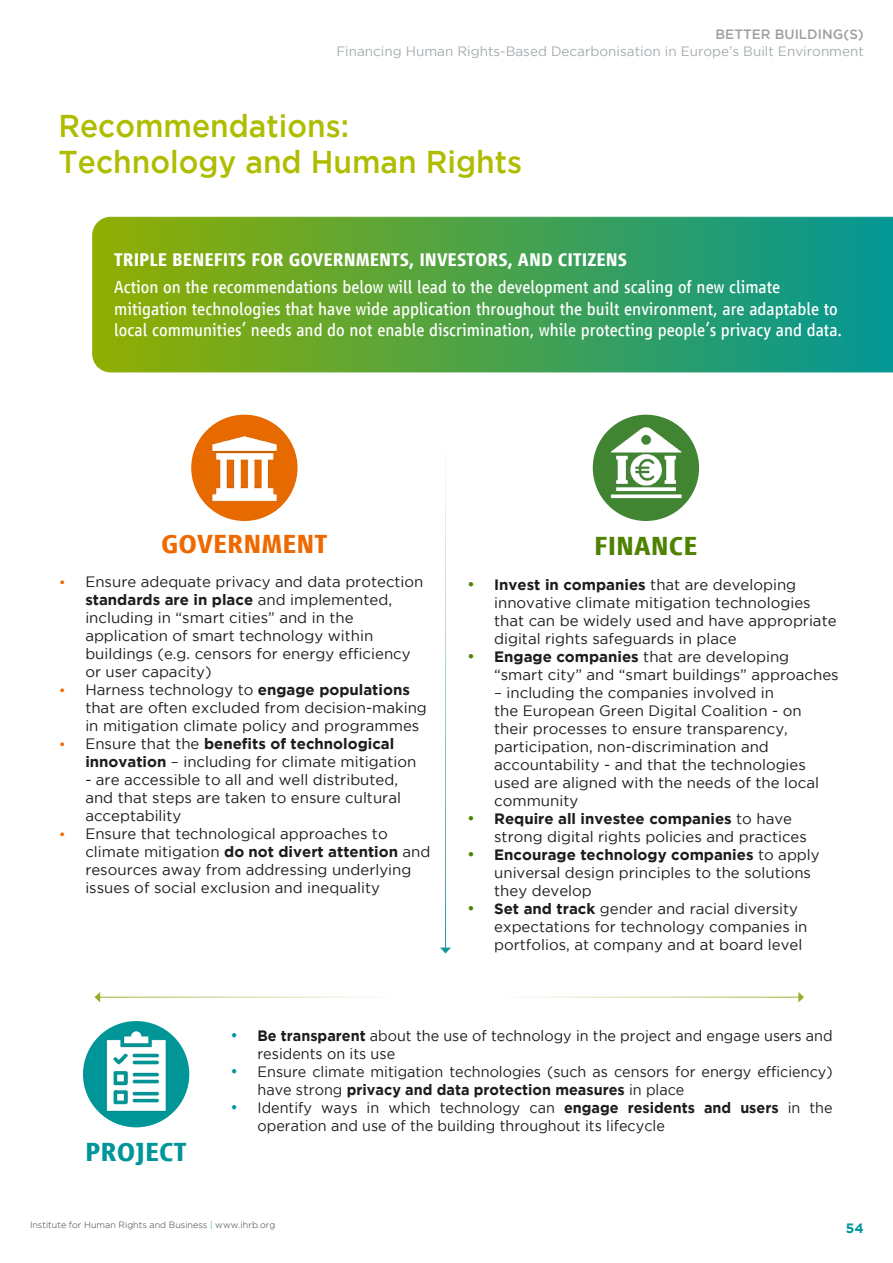
<style>
.page{position:relative;width:893px;height:1263px;background:#fff}
.page>*{position:absolute;margin:0;border:0;box-sizing:border-box;transform-origin:0 0}
.Heading_2{font:500 31.5px/36px "Gotham";color:#afbd00;scale:.95 1}
.t1{font:700 27px "Vialog LT Com";color:#ee6900}
.t2{font:700 27px "Vialog LT Com";color:#009699}
.t3{font:700 27px "Vialog LT Com";color:#4e8200}
.t4{font:700 18.9px "Vialog LT Com";color:#fff;scale:.95 1}
.t5{font:18px/21.6px "Vialog LT Com";color:#fff}
.t6{font:15px/18px "Gotham";color:#1d1d1b}
.t7{font:15px/18px "Gotham";color:#1d1d1b;scale:.96 1}
.t8{font:13.5px "Gotham";color:#a5acb0}
.t9{font:500 13.5px "Gotham";color:#9da0a2}
.t10{font:700 13.5px "Gotham";color:#009699}
.t11{font:300 9px "Gotham";color:#323c3f}
.s1{font-family:"Vialog LT Com";color:#ee6900}
.s2{font-weight:700}
.s3{font-size:16.5px;color:#4e8200}
.s4{font-size:16.5px;color:#009699}
.s5{color:#009699}
</style>
<div class="page">
<svg style="left:92px;top:217px;width:801px;height:155px;background:#4aa24a"></svg>
<svg style="left:440px;top:947px;width:11px;height:6px"></svg>
<svg style="left:798px;top:992px;width:6px;height:10px"></svg>
<svg style="left:94px;top:992px;width:6px;height:10px"></svg>
<div style="left:83px;top:1021px;width:106px;height:106px;background:#009698;border-radius:50%"></div>
<img style="left:105px;top:1030px;width:62px;height:82px">
<img style="left:191px;top:415px;width:107px;height:106px;border-radius:53px">
<div style="left:593px;top:415px;width:106px;height:106px;background:#418432;border-radius:50%"></div>
<img style="left:609px;top:427px;width:73px;height:71px">
<p class="t9" style="left:715px;top:27px;width:150px">BETTER BUILDING(S)</p>
<p class="t8" style="left:336px;top:43px;width:529px">Financing Human Rights-Based Decarbonisation in Europe’s Built Environment</p>
<p class="Heading_2" style="left:58px;top:107px;width:489px">Recommendations:<br>Technology and Human Rights</p>
<p class="t4" style="left:114px;top:249px;width:542px">TRIPLE BENEFITS FOR GOVERNMENTS, INVESTORS, AND CITIZENS</p>
<p class="t5" style="left:114px;top:276px;width:730px">Action on the recommendations below will lead to the development and scaling of new climate mitigation technologies that have wide application throughout the built environment, are adaptable to local communities’ needs and do not enable discrimination, while protecting people’s privacy and data.</p>
<p class="t1" style="left:161px;top:529px;width:168px">GOVERNMENT</p>
<p class="t6" style="left:85px;top:573px;width:340px;text-indent:-27px"><span class="s1">•</span> Ensure adequate privacy and data protection <span class="s2">standards are in place</span> and implemented, including in “smart cities” and in the application of smart technology within buildings (e.g. censors for energy efficiency or user capacity)</p>
<p class="t6" style="left:85px;top:681px;width:343px;text-indent:-27px"><span class="s1">•</span> Harness technology to <span class="s2">engage populations </span>that are often excluded from decision-making in mitigation climate policy and programmes</p>
<p class="t6" style="left:85px;top:735px;width:332px;text-indent:-27px"><span class="s1">•</span> Ensure that the <span class="s2">benefits of technological innovation</span> – including for climate mitigation</p>
<p class="t6" style="left:85px;top:771px;width:317px">- are accessible to all and well distributed, and that steps are taken to ensure cultural acceptability</p>
<p class="t6" style="left:85px;top:825px;width:347px;text-indent:-27px"><span class="s1">•</span> Ensure that technological approaches to climate mitigation <span class="s2">do not divert attention</span> and resources away from addressing underlying issues of social exclusion and inequality</p>
<p class="t3" style="left:594px;top:531px;width:105px">FINANCE</p>
<p class="t6" style="left:494px;top:575px;width:344px;text-indent:-27px"><span class="s3">•</span> <span class="s2">Invest in companies</span> that are developing innovative climate mitigation technologies that can be widely used and have appropriate digital rights safeguards in place</p>
<p class="t6" style="left:494px;top:647px;width:346px;text-indent:-27px"><span class="s3">•</span> <span class="s2">Engage companies</span> that are developing “smart city” and “smart buildings” approaches</p>
<p class="t6" style="left:494px;top:683px;width:326px">– including the companies involved in<br>the European Green Digital Coalition - on their processes to ensure transparency, participation, non-discrimination and accountability - and that the technologies used are aligned with the needs of the local community</p>
<p class="t6" style="left:494px;top:809px;width:314px;text-indent:-27px"><span class="s3">•</span> <span class="s2">Require all investee companies</span> to have strong digital rights policies and practices</p>
<p class="t6" style="left:494px;top:845px;width:327px;text-indent:-27px"><span class="s3">•</span> <span class="s2">Encourage technology companies</span> to apply universal design principles to the solutions they develop</p>
<p class="t6" style="left:494px;top:899px;width:315px;text-indent:-27px"><span class="s3">•</span> <span class="s2">Set and track</span> gender and racial diversity expectations for technology companies in portfolios, at company and at board level</p>
<p class="t2" style="left:85px;top:1136px;width:103px">PROJECT</p>
<p class="t7" style="left:257px;top:1027px;width:601px;text-indent:-27px"><span class="s4">•</span> <span class="s2">Be transparent</span> about the use of technology in the project and engage users and residents on its use</p>
<p class="t7" style="left:257px;top:1063px;width:601px;text-indent:-27px"><span class="s4">•</span> Ensure climate mitigation technologies (such as censors for energy efficiency) have strong <span class="s2">privacy and data protection measures</span> in place</p>
<p class="t7" style="left:257px;top:1099px;width:601px;text-indent:-27px"><span class="s4">•</span> Identify ways in which technology can <span class="s2">engage residents and users</span> in the operation and use of the building throughout its lifecycle</p>
<p class="t11" style="left:30px;top:1219px;width:247px">Institute for Human Rights and Business <span class="s5">|</span> www.ihrb.org</p>
<p class="t10" style="left:846px;top:1221px;width:19px">54</p>
</div>
